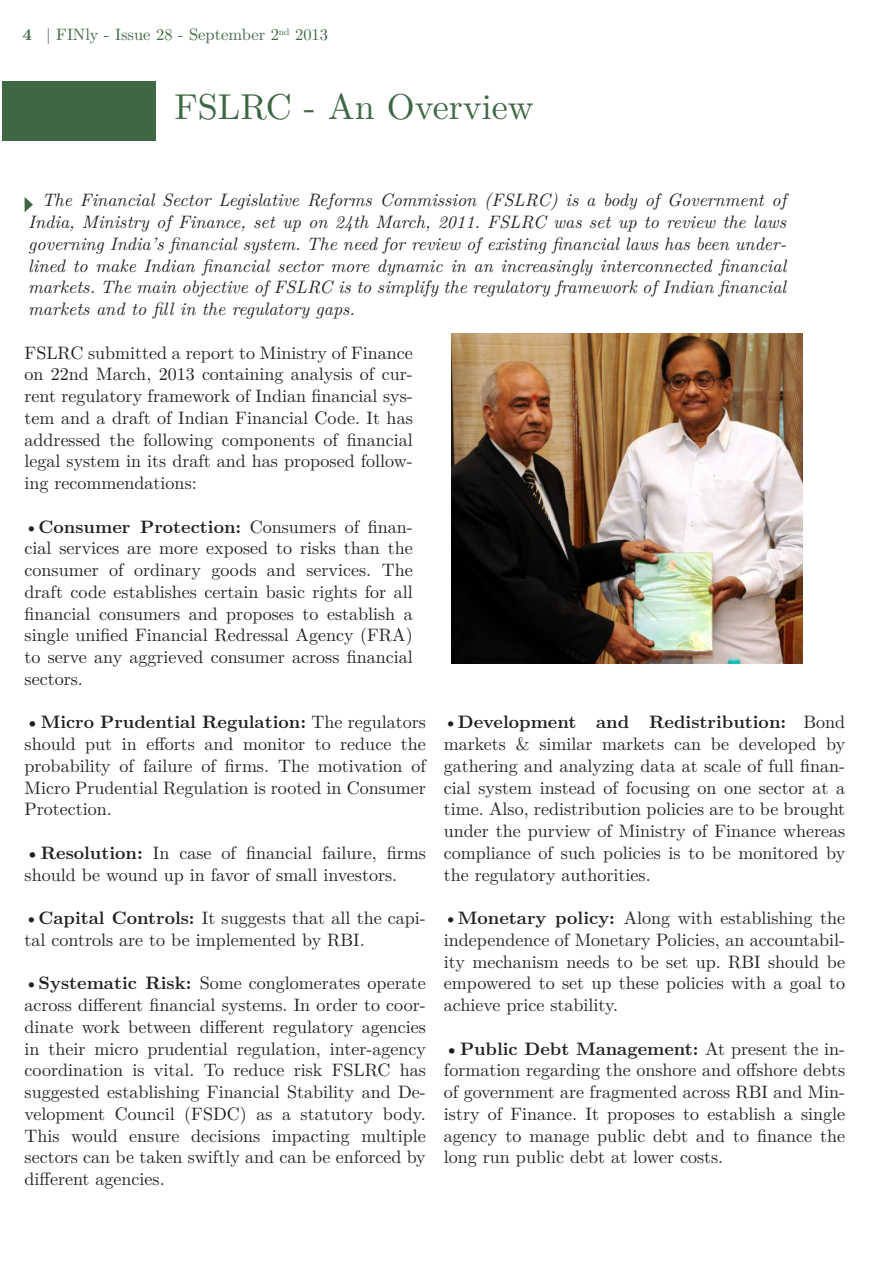
<style>
.page{position:relative;width:893px;height:1263px;background:#fff}
.page>*{position:absolute;margin:0;border:0;box-sizing:border-box;transform-origin:0 0}
._93_pt_Header{font:36px "LM Roman 10";color:#3e6744}
._10_pt_Basic_Paragra{font:18px/21.8px "LM Roman 10";color:#231f20;text-align:justify}
._10_pt_Basic_Paragra-2{font:italic 18px/21.8px "LM Roman 10";color:#231f20;text-align:justify}
.t1{font:16.5px "LM Roman 10";color:#3e6744}
.t2{font:700 16.5px "LM Roman 10";color:#3e6744}
.s1{font-weight:700}
</style>
<div class="page">
<div style="left:2px;top:81px;width:154px;height:60px;background:#3e6744"></div>
<img style="left:452px;top:334px;width:351px;height:329px">
<svg style="left:25px;top:197px;width:8px;height:15px"></svg>
<p class="t2" style="left:22px;top:22px;width:11px">4</p>
<p class="t1" style="left:46px;top:22px;width:283px">| FINly - Issue 28 - September 2<sup>nd</sup> 2013</p>
<p class="_93_pt_Header" style="left:174px;top:79px;width:361px">FSLRC - An Overview</p>
<p class="_10_pt_Basic_Paragra-2" style="left:28px;top:188px;width:759px;text-indent:14px">The Financial Sector Legislative Reforms Commission (FSLRC) is a body of Government of India, Ministry of Finance, set up on 24th March, 2011. FSLRC was set up to review the laws governing India’s financial system. The need for review of existing financial laws has been under&shy;lined to make Indian financial sector more dynamic in an increasingly interconnected financial markets. The main objective of FSLRC is to simplify the regulatory framework of Indian financial markets and to fill in the regulatory gaps.</p>
<p class="_10_pt_Basic_Paragra" style="left:25px;top:340px;width:390px">FSLRC submitted a report to Ministry of Finance on 22nd March, 2013 containing analysis of cur&shy;rent regulatory framework of Indian financial sys&shy;tem and a draft of Indian Financial Code. It has addressed the following components of financial legal system in its draft and has proposed follow&shy;ing recommendations:</p>
<p class="_10_pt_Basic_Paragra" style="left:25px;top:514px;width:390px">•<span class="s1">Consumer Protection:</span> Consumers of finan&shy;cial services are more exposed to risks than the consumer of ordinary goods and services. The draft code establishes certain basic rights for all financial consumers and proposes to establish a single unified Financial Redressal Agency (FRA) to serve any aggrieved consumer across financial sectors.</p>
<p class="_10_pt_Basic_Paragra" style="left:25px;top:710px;width:403px"><span class="s1">•Micro Prudential Regulation:</span> The regulators should put in efforts and monitor to reduce the probability of failure of firms. The motivation of Micro Prudential Regulation is rooted in Consumer Protection.</p>
<p class="_10_pt_Basic_Paragra" style="left:25px;top:840px;width:403px"><span class="s1">•Resolution:</span> In case of financial failure, firms should be wound up in favor of small investors.</p>
<p class="_10_pt_Basic_Paragra" style="left:25px;top:906px;width:403px">•<span class="s1">Capital Controls:</span> It suggests that all the capi&shy;tal controls are to be implemented by RBI.</p>
<p class="_10_pt_Basic_Paragra" style="left:25px;top:971px;width:403px">•<span class="s1">Systematic Risk:</span> Some conglomerates operate across different financial systems. In order to coor&shy;dinate work between different regulatory agencies in their micro prudential regulation, inter-agency coordination is vital. To reduce risk FSLRC has suggested establishing Financial Stability and De&shy;velopment Council (FSDC) as a statutory body.<br>This would ensure decisions impacting multiple sectors can be taken swiftly and can be enforced by different agencies.</p>
<p class="_10_pt_Basic_Paragra" style="left:444px;top:710px;width:403px">•<span class="s1">Development and Redistribution:</span> Bond markets &amp; similar markets can be developed by gathering and analyzing data at scale of full finan&shy;cial system instead of focusing on one sector at a time. Also, redistribution policies are to be brought under the purview of Ministry of Finance whereas compliance of such policies is to be monitored by the regulatory authorities.</p>
<p class="_10_pt_Basic_Paragra" style="left:444px;top:906px;width:403px">•<span class="s1">Monetary policy:</span> Along with establishing the independence of Monetary Policies, an accountabil&shy;ity mechanism needs to be set up. RBI should be empowered to set up these policies with a goal to achieve price stability.</p>
<p class="_10_pt_Basic_Paragra" style="left:444px;top:1036px;width:403px"><span class="s1">•Public Debt Management:</span> At present the in&shy;formation regarding the onshore and offshore debts of government are fragmented across RBI and Min&shy;istry of Finance. It proposes to establish a single agency to manage public debt and to finance the long run public debt at lower costs.</p>
</div>
